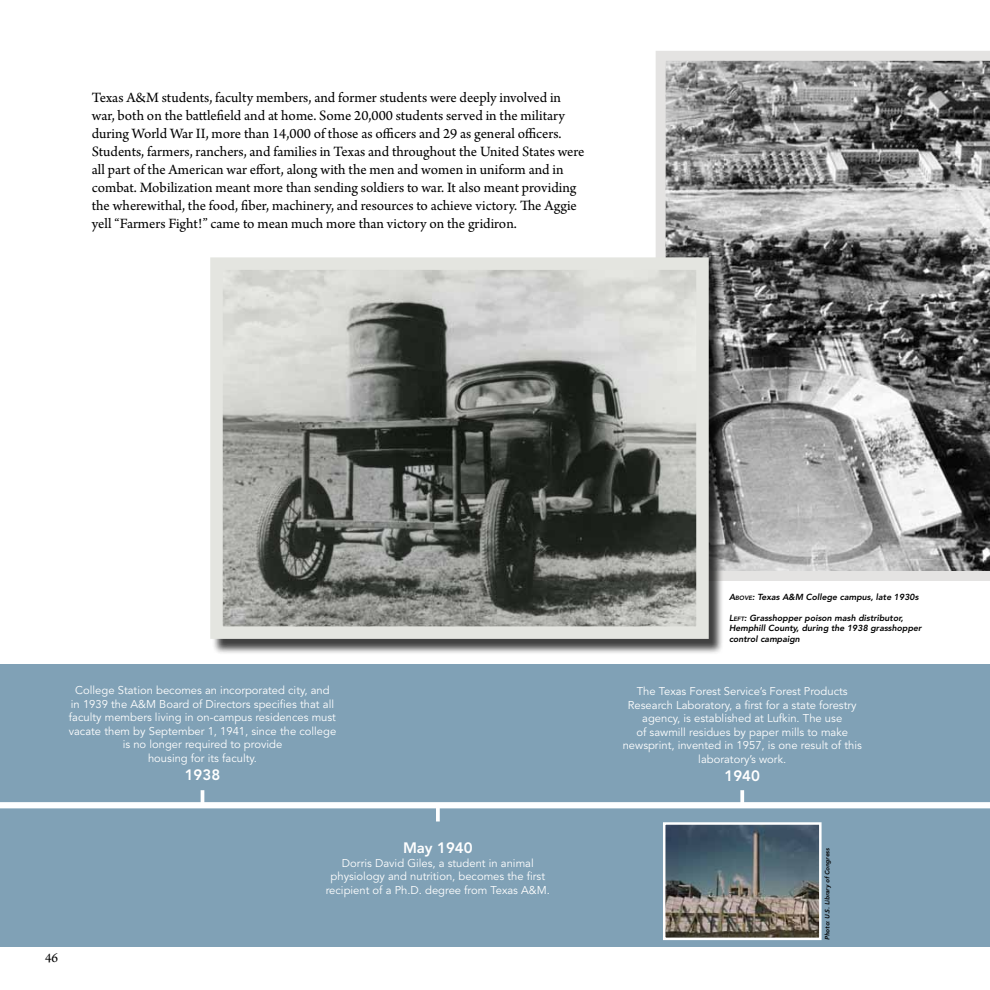
<style>
.page{position:relative;width:990px;height:990px;background:#fff}
.page>*{position:absolute;margin:0;border:0;box-sizing:border-box;transform-origin:0 0}
.t1{font:15px/18px "Arno Pro";color:#000}
.t2{font:800 15px "Avenir";color:#fff}
.t3{font:13.75px "Arno Pro";color:#000}
.t4{font:11.25px/13.5px "Avenir";color:#fff;text-align:center}
.t5{font:italic 800 8.75px/10.5px "Avenir";color:#000}
.t6{font:italic 800 6.25px "Avenir";letter-spacing:-.01em;color:#000}
.s1{font-size:6.12px}
</style>
<div class="page">
<div style="left:0;top:665px;width:990px;height:282px;background:#80a1b6"></div>
<div style="left:0;top:802px;width:990px;height:6px;background:#fff"></div>
<svg style="left:740px;top:790px;width:4px;height:12px"></svg>
<img style="left:666px;top:825px;width:153px;height:112px">
<div style="left:663px;top:822px;width:159px;height:118px;border:2px solid #fff"></div>
<svg style="left:436px;top:808px;width:4px;height:14px"></svg>
<svg style="left:656px;top:51px;width:334px;height:530px;background:#8d8d8d"></svg>
<div style="left:212px;top:259px;width:512px;height:395px;background:#000;opacity:.75"></div>
<img style="left:223px;top:270px;width:473px;height:356px">
<div style="left:210px;top:257px;width:499px;height:382px;border:12px solid #e4e5e0"></div>
<hr style="left:201px;top:790px;width:3px;height:17px;background:#fff">
<p class="t1" style="left:92px;top:89px;width:494px">Texas A&amp;M students, faculty members, and former students were deeply involved in war, both on the battlefield and at home. Some 20,000 students served in the military during World War II, more than 14,000 of those as officers and 29 as general officers.<br>Students, farmers, ranchers, and families in Texas and throughout the United States were all part of the American war effort, along with the men and women in uniform and in combat. Mobilization meant more than sending soldiers to war. It also meant providing the wherewithal, the food, fiber, machinery, and resources to achieve victory. The Aggie yell “Farmers Fight!” came to mean much more than victory on the gridiron.</p>
<p class="t4" style="left:69px;top:684px;width:269px">College Station becomes an incorporated city, and<br>in 1939 the A&amp;M Board of Directors specifies that all faculty members living in on-campus residences must vacate them by September 1, 1941, since the college is no longer required to provide<br>housing for its faculty.</p>
<p class="t2" style="left:185px;top:766px;width:37px">1938</p>
<p class="t3" style="left:45px;top:950px;width:15px">46</p>
<p class="t2" style="left:403px;top:839px;width:71px">May 1940</p>
<p class="t4" style="left:326px;top:856px;width:226px">Dorris David Giles, a student in animal physiology and nutrition, becomes the first recipient of a Ph.D. degree from Texas A&amp;M.</p>
<p class="t5" style="left:729px;top:592px;width:191px">A<span class="s1">BOVE</span>: Texas A&amp;M College campus, late 1930s</p>
<p class="t5" style="left:729px;top:613px;width:194px">L<span class="s1">EFT</span>: Grasshopper poison mash distributor,<br>Hemphill County, during the 1938 grasshopper control campaign</p>
<p class="t4" style="left:623px;top:685px;width:241px">The Texas Forest Service’s Forest Products Research Laboratory, a first for a state forestry agency, is established at Lufkin. The use<br>of sawmill residues by paper mills to make newsprint, invented in 1957, is one result of this laboratory’s work.</p>
<p class="t2" style="left:725px;top:767px;width:37px">1940</p>
<p class="t6" style="left:824px;top:940px;width:94px;rotate:-90deg">Photo: U.S. Library of Congress</p>
</div>
